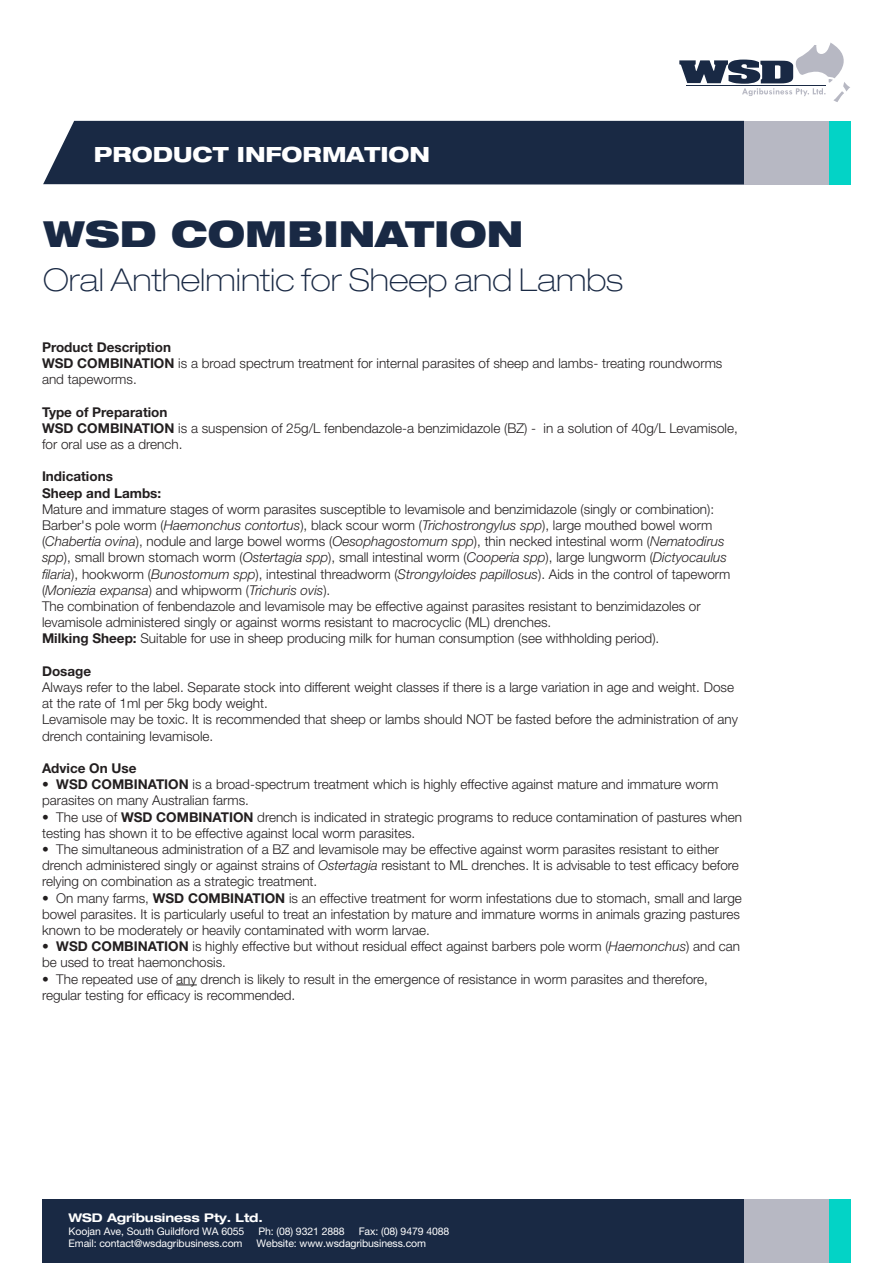
<style>
.page{position:relative;width:893px;height:1263px;background:#fff}
.page>*{position:absolute;margin:0;border:0;box-sizing:border-box;transform-origin:0 0}
.t1{font:900 expanded 36px "Helvetica Neue LT Std";color:#192944}
.t2{font:100 expanded 31.5px "Helvetica Neue LT Std";color:#192944}
.t3{font:800 expanded 21px "Helvetica Neue LT Std";color:#fff}
.t4{font:300 13.5px/16.2px "Helvetica Neue LT Std";color:#231f20}
.t5{font:700 13.5px/16.2px "Helvetica Neue LT Std";color:#231f20}
.t6{font:700 expanded 12px "Helvetica Neue LT Std";letter-spacing:-.01em;color:#fff}
.t7{font:10.5px "Helvetica Neue LT Std";letter-spacing:-.01em;color:#fff}
.s1{font-weight:700}
.s2{font-style:italic}
</style>
<div class="page">
<div style="left:43px;top:121px;width:701px;height:64px;background:#192944"></div>
<div style="left:744px;top:121px;width:85px;height:64px;background:#b7b8c3"></div>
<div style="left:829px;top:121px;width:21px;height:64px;background:#03d3c6"></div>
<svg style="left:176px;top:984px;width:21px;height:1px"></svg>
<svg style="left:679px;top:43px;width:171px;height:59px"></svg>
<div style="left:744px;top:1199px;width:85px;height:64px;background:#b7b8c3"></div>
<div style="left:43px;top:1199px;width:701px;height:64px;background:#192944"></div>
<div style="left:829px;top:1199px;width:21px;height:64px;background:#03d3c6"></div>
<h3 class="t3" style="left:94px;top:141px;width:338px">PRODUCT INFORMATION</h3>
<h1 class="t1" style="left:43px;top:211px;width:482px">WSD COMBINATION</h1>
<h2 class="t2" style="left:43px;top:261px;width:581px">Oral Anthelmintic for Sheep and Lambs</h2>
<p class="t4" style="left:42px;top:338px;width:682px"><span class="s1">Product Description<br>WSD COMBINATION</span> is a broad spectrum treatment for internal parasites of sheep and lambs- treating roundworms and tapeworms.</p>
<p class="t4" style="left:42px;top:403px;width:697px"><span class="s1">Type of Preparation<br>WSD COMBINATION</span> is a suspension of 25g/L fenbendazole-a benzimidazole (BZ) - in a solution of 40g/L Levamisole, for oral use as a drench.</p>
<p class="t5" style="left:42px;top:468px;width:121px">Indications<br>Sheep and Lambs:</p>
<p class="t4" style="left:42px;top:500px;width:690px">Mature and immature stages of worm parasites susceptible to levamisole and benzimidazole (singly or combination):<br>Barber's pole worm (<span class="s2">Haemonchus contortus</span>), black scour worm (<span class="s2">Trichostrongylus spp</span>), large mouthed bowel worm (<span class="s2">Chabertia ovina</span>), nodule and large bowel worms (<span class="s2">Oesophagostomum spp</span>), thin necked intestinal worm (<span class="s2">Nematodirus spp</span>), small brown stomach worm (<span class="s2">Ostertagia spp</span>), small intestinal worm (<span class="s2">Cooperia spp</span>), large lungworm (<span class="s2">Dictyocaulus filaria</span>), hookworm (<span class="s2">Bunostomum spp</span>), intestinal threadworm (<span class="s2">Strongyloides papillosus</span>). Aids in the control of tapeworm (<span class="s2">Moniezia expansa</span>) and whipworm (<span class="s2">Trichuris ovis</span>).<br>The combination of fenbendazole and levamisole may be effective against parasites resistant to benzimidazoles or levamisole administered singly or against worms resistant to macrocyclic (ML) drenches.<br><span class="s1">Milking Sheep:</span> Suitable for use in sheep producing milk for human consumption (see withholding period).</p>
<p class="t5" style="left:42px;top:662px;width:51px">Dosage</p>
<p class="t4" style="left:42px;top:679px;width:697px">Always refer to the label. Separate stock into different weight classes if there is a large variation in age and weight. Dose at the rate of 1ml per 5kg body weight.<br>Levamisole may be toxic. It is recommended that sheep or lambs should NOT be fasted before the administration of any drench containing levamisole.</p>
<p class="t5" style="left:42px;top:760px;width:96px">Advice On Use</p>
<p class="t4" style="left:42px;top:776px;width:678px">• <span class="s1">WSD COMBINATION</span> is a broad-spectrum treatment which is highly effective against mature and immature worm parasites on many Australian farms.</p>
<p class="t4" style="left:42px;top:808px;width:701px">• The use of <span class="s1">WSD COMBINATION</span> drench is indicated in strategic programs to reduce contamination of pastures when testing has shown it to be effective against local worm parasites.</p>
<p class="t4" style="left:42px;top:841px;width:698px">• The simultaneous administration of a BZ and levamisole may be effective against worm parasites resistant to either drench administered singly or against strains of <span class="s2">Ostertagia</span> resistant to ML drenches. It is advisable to test efficacy before relying on combination as a strategic treatment.</p>
<p class="t4" style="left:42px;top:889px;width:701px">• On many farms, <span class="s1">WSD COMBINATION</span> is an effective treatment for worm infestations due to stomach, small and large bowel parasites. It is particularly useful to treat an infestation by mature and immature worms in animals grazing pastures known to be moderately or heavily contaminated with worm larvae.</p>
<p class="t4" style="left:42px;top:938px;width:700px">• <span class="s1">WSD COMBINATION</span> is highly effective but without residual effect against barbers pole worm (<span class="s2">Haemonchus</span>) and can be used to treat haemonchosis.</p>
<p class="t4" style="left:42px;top:970px;width:667px">• The repeated use of any drench is likely to result in the emergence of resistance in worm parasites and therefore, regular testing for efficacy is recommended.</p>
<p class="t6" style="left:69px;top:1210px;width:196px">WSD Agribusiness Pty. Ltd.</p>
<p class="t7" style="left:69px;top:1225px;width:177px">Koojan Ave, South Guildford WA 6055</p>
<p class="t7" style="left:258px;top:1225px;width:88px">Ph: (08) 9321 2888</p>
<p class="t7" style="left:359px;top:1225px;width:92px">Fax: (08) 9479 4088</p>
<p class="t7" style="left:69px;top:1237px;width:175px">Email: contact@wsdagribusiness.com</p>
<p class="t7" style="left:257px;top:1237px;width:171px">Website: www.wsdagribusiness.com</p>
</div>
